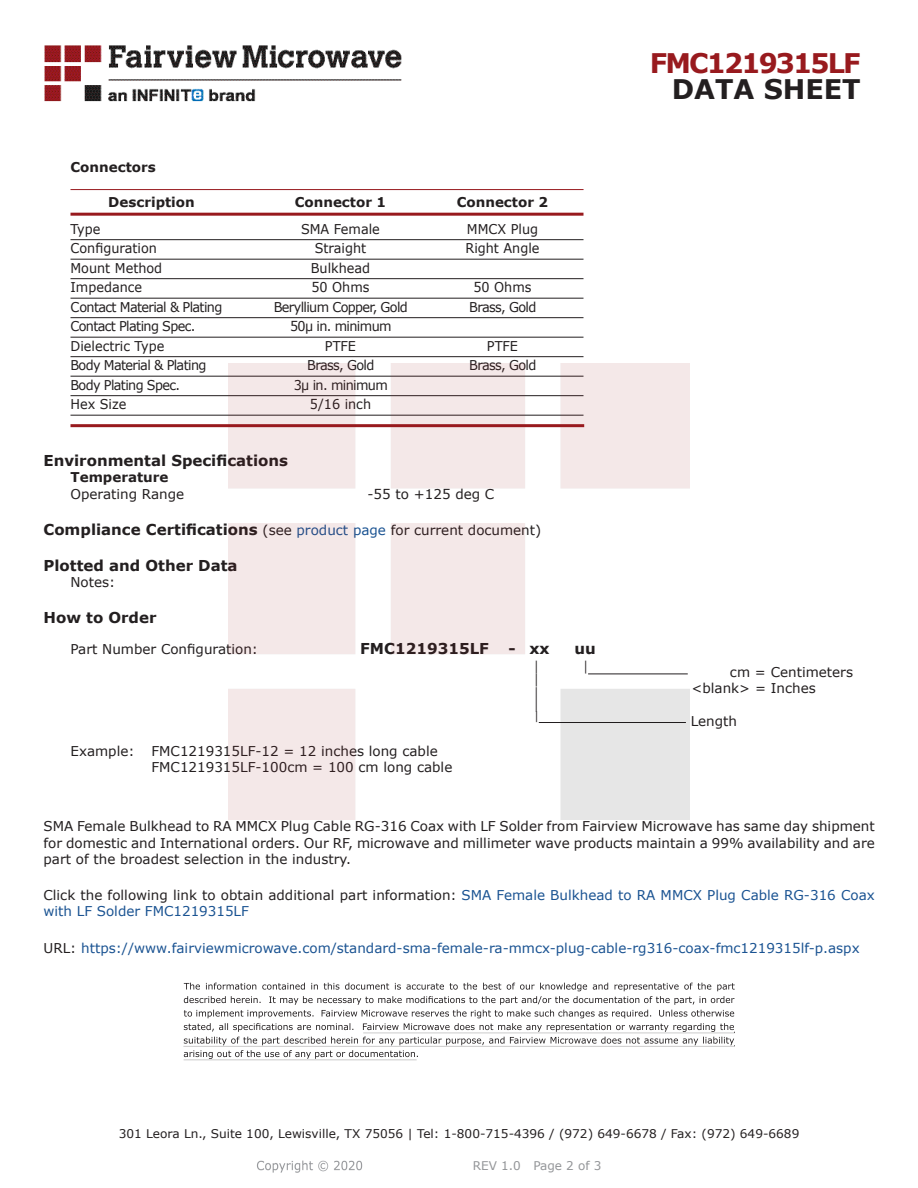
<style>
.page{position:relative;width:918px;height:1188px;background:#fff}
.page>*{position:absolute;margin:0;border:0;box-sizing:border-box;transform-origin:0 0}
.FM{font:700 27px "Verdana";letter-spacing:-.07em;color:#981a1e}
.t1{font:700 27px "Verdana";color:#231f20}
.Specs_Para{font:25.8px "Verdana";color:#231f20;scale:.39 1}
.Head1_for_Compliance{font:700 15px "Verdana";color:#231f20}
.Head1{font:700 15px "Verdana";color:#231f20}
.Specs_Para-2{font:700 15px "Verdana";color:#231f20}
.Web_Description_Para{font:13.5px/16.2px "Verdana";color:#231f20;text-align:justify}
.Table_Body_Connector{font:13.5px "Verdana";letter-spacing:-.05em;color:#231f20;scale:.95 1}
.Specs_Para-3{font:13.5px "Verdana";color:#231f20}
.Web_Description_Para-2{font:13.5px/16.2px "Verdana";color:#1a5392}
.URL_para{font:13.5px "Verdana";color:#1a5392}
.Table_Body_Connector-2{font:13.5px "Verdana";color:#231f20;scale:.95 1}
.Table_Header_Connect{font:700 13.5px "Verdana";color:#231f20}
.Head2_after_Head1{font:700 13.5px "Verdana";color:#231f20}
.Head2{font:700 13.5px "Verdana";color:#231f20}
.Specs_Para-4{font:13.5px "Verdana";color:#231f20;scale:.75 1}
.t2{font:12px "Verdana";color:#231f20}
.REV_Info{font:12px "Verdana";color:#939598}
.Specs_Para-5{font:11.25px "Verdana";color:#231f20;scale:.86 1}
.s1{font-weight:400;font-size:13.5px}
.s2{font-weight:400;font-size:13.5px;color:#1a5392}
.s3{color:#231f20}
</style>
<div class="page">
<hr style="left:70px;top:189px;width:514px;height:1px;background:#981a1e">
<hr style="left:70px;top:213px;width:514px;height:3px;background:#981a1e">
<hr style="left:70px;top:239px;width:514px;height:1px;background:#231f20">
<hr style="left:70px;top:259px;width:514px;height:1px;background:#231f20">
<hr style="left:70px;top:278px;width:514px;height:1px;background:#231f20">
<hr style="left:70px;top:298px;width:514px;height:1px;background:#231f20">
<hr style="left:70px;top:317px;width:514px;height:1px;background:#231f20">
<hr style="left:70px;top:337px;width:514px;height:1px;background:#231f20">
<hr style="left:70px;top:356px;width:514px;height:1px;background:#231f20">
<hr style="left:70px;top:376px;width:514px;height:1px;background:#231f20">
<hr style="left:70px;top:395px;width:514px;height:1px;background:#231f20">
<hr style="left:70px;top:415px;width:514px;height:1px;background:#231f20">
<hr style="left:70px;top:424px;width:514px;height:3px;background:#981a1e">
<svg style="left:184px;top:983px;width:551px;height:76px"></svg>
<hr style="left:363px;top:1033px;width:372px;height:1px;background:#231f20">
<hr style="left:183px;top:1046px;width:551px;height:1px;background:#231f20">
<hr style="left:184px;top:1059px;width:233px;height:1px;background:#231f20">
<img style="left:257px;top:1160px;width:106px;height:13px">
<img style="left:228px;top:364px;width:462px;height:456px">
<img style="left:44px;top:45px;width:358px;height:57px">
<p class="Head2" style="left:70px;top:158px;width:87px">Connectors</p>
<p class="Table_Header_Connect" style="left:108px;top:192px;width:88px">Description</p>
<p class="Table_Header_Connect" style="left:295px;top:192px;width:93px">Connector 1</p>
<p class="Table_Header_Connect" style="left:457px;top:192px;width:93px">Connector 2</p>
<p class="Table_Body_Connector" style="left:70px;top:219px;width:33px">Type</p>
<p class="Table_Body_Connector-2" style="left:301px;top:219px;width:85px">SMA Female</p>
<p class="Table_Body_Connector-2" style="left:467px;top:219px;width:76px">MMCX Plug</p>
<p class="Table_Body_Connector-2" style="left:70px;top:239px;width:92px">Configuration</p>
<p class="Table_Body_Connector-2" style="left:315px;top:239px;width:56px">Straight</p>
<p class="Table_Body_Connector-2" style="left:465px;top:239px;width:80px">Right Angle</p>
<p class="Table_Body_Connector-2" style="left:70px;top:258px;width:98px">Mount Method</p>
<p class="Table_Body_Connector-2" style="left:311px;top:258px;width:64px">Bulkhead</p>
<p class="Table_Body_Connector-2" style="left:70px;top:278px;width:77px">Impedance</p>
<p class="Table_Body_Connector" style="left:311px;top:278px;width:63px">50 Ohms</p>
<p class="Table_Body_Connector" style="left:473px;top:278px;width:63px">50 Ohms</p>
<p class="Table_Body_Connector" style="left:70px;top:297px;width:161px">Contact Material &amp; Plating</p>
<p class="Table_Body_Connector" style="left:274px;top:297px;width:143px">Beryllium Copper, Gold</p>
<p class="Table_Body_Connector" style="left:469px;top:297px;width:72px">Brass, Gold</p>
<p class="Table_Body_Connector" style="left:70px;top:317px;width:133px">Contact Plating Spec.</p>
<p class="Table_Body_Connector" style="left:290px;top:317px;width:108px">50µ in. minimum</p>
<p class="Table_Body_Connector-2" style="left:70px;top:336px;width:100px">Dielectric Type</p>
<p class="Table_Body_Connector" style="left:325px;top:336px;width:34px">PTFE</p>
<p class="Table_Body_Connector" style="left:487px;top:336px;width:34px">PTFE</p>
<p class="Table_Body_Connector" style="left:70px;top:356px;width:145px">Body Material &amp; Plating</p>
<p class="Table_Body_Connector" style="left:307px;top:356px;width:72px">Brass, Gold</p>
<p class="Table_Body_Connector" style="left:469px;top:356px;width:72px">Brass, Gold</p>
<p class="Table_Body_Connector" style="left:70px;top:375px;width:117px">Body Plating Spec.</p>
<p class="Table_Body_Connector" style="left:294px;top:375px;width:101px">3µ in. minimum</p>
<p class="Table_Body_Connector" style="left:70px;top:395px;width:60px">Hex Size</p>
<p class="Table_Body_Connector" style="left:310px;top:395px;width:66px">5/16 inch</p>
<p class="FM" style="left:650px;top:44px;width:213px">FMC1219315LF</p>
<p class="t1" style="left:672px;top:70px;width:191px">DATA SHEET</p>
<p class="Head1" style="left:44px;top:450px;width:246px">Environmental Specifications</p>
<p class="Head2_after_Head1" style="left:70px;top:468px;width:100px">Temperature</p>
<p class="Specs_Para-3" style="left:70px;top:484px;width:115px">Operating Range</p>
<p class="Specs_Para-3" style="left:368px;top:484px;width:128px">-55 to +125 deg C</p>
<p class="Head1_for_Compliance" style="left:44px;top:518px;width:499px">Compliance Certifications <span class="s1">(see</span> <span class="s2">product page</span> <span class="s1">for current document)</span></p>
<p class="Head1_for_Compliance" style="left:44px;top:554px;width:196px">Plotted and Other Data</p>
<p class="Specs_Para-3" style="left:70px;top:573px;width:46px">Notes:</p>
<p class="Head1_for_Compliance" style="left:44px;top:607px;width:115px">How to Order</p>
<p class="Specs_Para-3" style="left:70px;top:640px;width:189px">Part Number Configuration:</p>
<p class="Specs_Para-2" style="left:360px;top:638px;width:130px">FMC1219315LF</p>
<p class="Specs_Para-2" style="left:509px;top:638px;width:43px">- xx</p>
<p class="Specs_Para-2" style="left:575px;top:638px;width:23px">uu</p>
<p class="Specs_Para-4" style="left:534px;top:657px;width:8px">|</p>
<p class="Specs_Para-4" style="left:584px;top:657px;width:8px">|</p>
<p class="Specs_Para-3" style="left:730px;top:663px;width:125px">cm = Centimeters</p>
<p class="Specs_Para-4" style="left:534px;top:670px;width:8px">|</p>
<p class="Specs_Para-3" style="left:692px;top:679px;width:126px">&lt;blank&gt; = Inches</p>
<p class="Specs_Para" style="left:534px;top:680px;width:13px">|</p>
<p class="Specs_Para-5" style="left:534px;top:708px;width:7px">|</p>
<p class="Specs_Para-3" style="left:691px;top:712px;width:48px">Length</p>
<p class="Specs_Para-3" style="left:70px;top:741px;width:66px">Example:</p>
<p class="Specs_Para-3" style="left:152px;top:741px;width:288px">FMC1219315LF-12 = 12 inches long cable</p>
<p class="Specs_Para-3" style="left:152px;top:758px;width:302px">FMC1219315LF-100cm = 100 cm long cable</p>
<p class="Web_Description_Para" style="left:44px;top:818px;width:833px">SMA Female Bulkhead to RA MMCX Plug Cable RG-316 Coax with LF Solder from Fairview Microwave has same day shipment for domestic and International orders. Our RF, microwave and millimeter wave products maintain a 99% availability and are part of the broadest selection in the industry.</p>
<p class="Web_Description_Para-2" style="left:44px;top:887px;width:833px"><span class="s3">Click the following link to obtain additional part information:</span> SMA Female Bulkhead to RA MMCX Plug Cable RG-316 Coax with LF Solder FMC1219315LF</p>
<p class="URL_para" style="left:44px;top:939px;width:818px"><span class="s3">URL:</span> https://www.fairviewmicrowave.com/standard-sma-female-ra-mmcx-plug-cable-rg316-coax-fmc1219315lf-p.aspx</p>
<p class="t2" style="left:119px;top:1125px;width:682px">301 Leora Ln., Suite 100, Lewisville, TX 75056 | Tel: 1-800-715-4396 / (972) 649-6678 / Fax: (972) 649-6689</p>
<p class="REV_Info" style="left:473px;top:1157px;width:130px">REV 1.0 Page 2 of 3</p>
</div>
